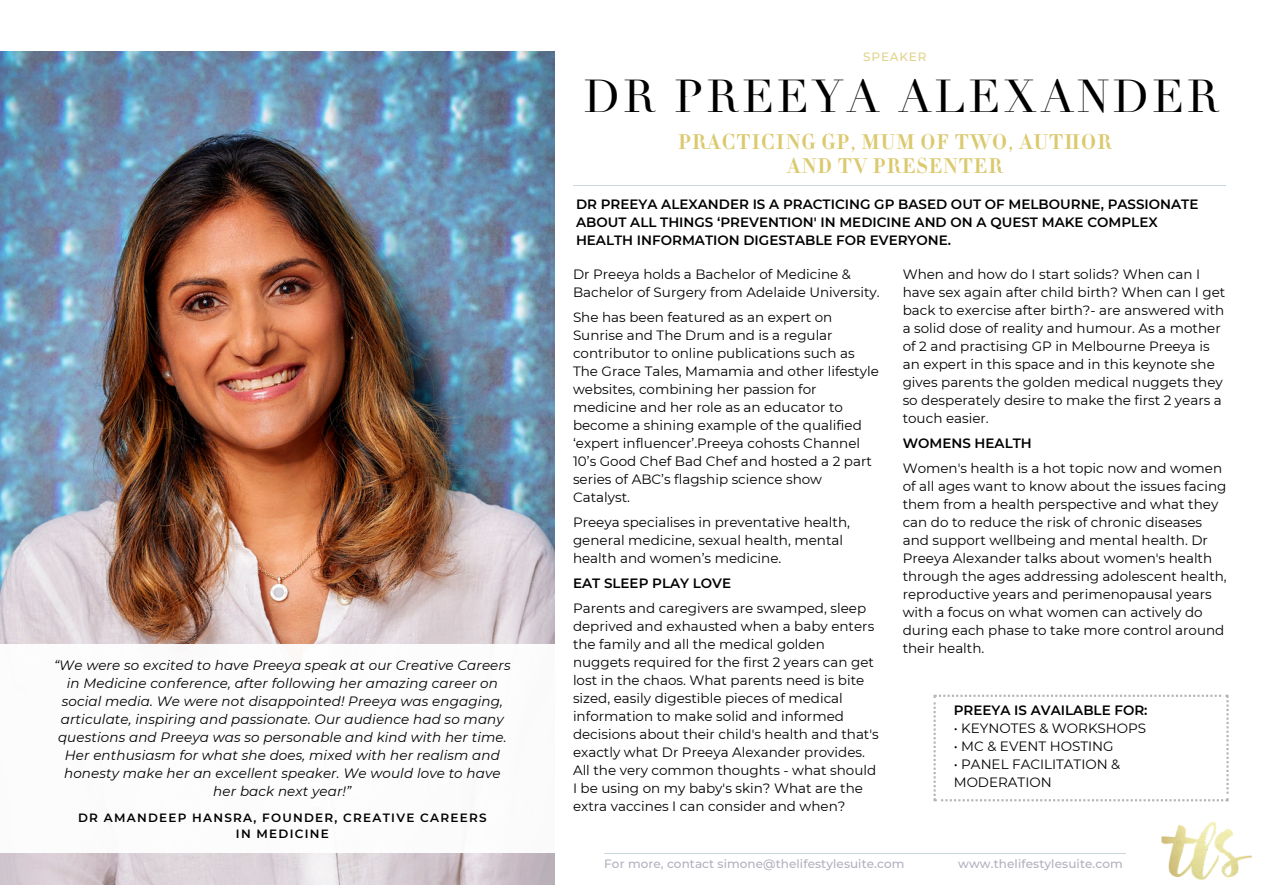
<style>
.page{position:relative;width:1263px;height:894px;background:#fff}
.page>*{position:absolute;margin:0;border:0;box-sizing:border-box;transform-origin:0 0}
.t1{font:45px "Didot";letter-spacing:.07em;color:#000}
.t2{font:21px/23.5px "Didot HTF B06 Bold";letter-spacing:.06em;color:#dbc96e;text-align:center}
.t3{font:13.5px/18px "Montserrat";color:#000}
.t4{font:italic 13.5px/18px "Montserrat";letter-spacing:.01em;color:#000;text-align:center}
.t5{font:600 13.5px/18px "Montserrat";color:#000}
.t6{font:500 12px "Montserrat";letter-spacing:.01em;color:#b0b0bf}
.t7{font:600 12px/16px "Montserrat";letter-spacing:.105em;color:#000;text-align:center}
.t8{font:500 12px "Montserrat";letter-spacing:.065em;color:#e1d289}
</style>
<div class="page">
<img style="left:0;top:51px;width:554px;height:832px">
<hr style="left:573px;top:185px;width:653px;height:1px;background:#cad6dd">
<div style="left:0;top:643px;width:584px;height:209px;background:#fff"></div>
<svg style="left:933px;top:694px;width:296px;height:29px"></svg>
<img style="left:1161px;top:821px;width:91px;height:59px">
<hr style="left:604px;top:852px;width:521px;height:1px;background:#cad6dd">
<p class="t4" style="left:54px;top:655px;width:458px">“We were so excited to have Preeya speak at our Creative Careers in Medicine conference, after following her amazing career on social media. We were not disappointed! Preeya was engaging, articulate, inspiring and passionate. Our audience had so many questions and Preeya was so personable and kind with her time.<br>Her enthusiasm for what she does, mixed with her realism and honesty make her an excellent speaker. We would love to have her back next year!”</p>
<p class="t7" style="left:78px;top:809px;width:410px">DR AMANDEEP HANSRA, FOUNDER, CREATIVE CAREERS<br>IN MEDICINE</p>
<p class="t8" style="left:863px;top:49px;width:65px">SPEAKER</p>
<h1 class="t1" style="left:584px;top:70px;width:637px">DR PREEYA ALEXANDER</h1>
<h2 class="t2" style="left:678px;top:131px;width:435px">PRACTICING GP, MUM OF TWO, AUTHOR<br>AND TV PRESENTER</h2>
<p class="t5" style="left:576px;top:195px;width:624px">DR PREEYA ALEXANDER IS A PRACTICING GP BASED OUT OF MELBOURNE, PASSIONATE<br>ABOUT ALL THINGS ‘PREVENTION' IN MEDICINE AND ON A QUEST MAKE COMPLEX<br>HEALTH INFORMATION DIGESTABLE FOR EVERYONE.</p>
<p class="t3" style="left:573px;top:265px;width:308px">Dr Preeya holds a Bachelor of Medicine &amp;<br>Bachelor of Surgery from Adelaide University.</p>
<p class="t3" style="left:573px;top:308px;width:307px">She has been featured as an expert on Sunrise and The Drum and is a regular contributor to online publications such as The Grace Tales, Mamamia and other lifestyle websites, combining her passion for medicine and her role as an educator to become a shining example of the qualified ‘expert influencer’.Preeya cohosts Channel 10’s Good Chef Bad Chef and hosted a 2 part series of ABC’s flagship science show Catalyst.</p>
<p class="t3" style="left:573px;top:513px;width:278px">Preeya specialises in preventative health, general medicine, sexual health, mental health and women’s medicine.</p>
<p class="t5" style="left:573px;top:573px;width:160px">EAT SLEEP PLAY LOVE</p>
<p class="t3" style="left:573px;top:598px;width:307px">Parents and caregivers are swamped, sleep deprived and exhausted when a baby enters the family and all the medical golden nuggets required for the first 2 years can get lost in the chaos. What parents need is bite sized, easily digestible pieces of medical information to make solid and informed decisions about their child's health and that's exactly what Dr Preeya Alexander provides.<br>All the very common thoughts - what should I be using on my baby's skin? What are the extra vaccines I can consider and when?</p>
<p class="t3" style="left:903px;top:265px;width:324px">When and how do I start solids? When can I have sex again after child birth? When can I get back to exercise after birth?- are answered with a solid dose of reality and humour. As a mother of 2 and practising GP in Melbourne Preeya is an expert in this space and in this keynote she gives parents the golden medical nuggets they so desperately desire to make the first 2 years a touch easier.</p>
<p class="t5" style="left:903px;top:434px;width:131px">WOMENS HEALTH</p>
<p class="t3" style="left:903px;top:459px;width:326px">Women's health is a hot topic now and women of all ages want to know about the issues facing them from a health perspective and what they can do to reduce the risk of chronic diseases and support wellbeing and mental health. Dr Preeya Alexander talks about women's health through the ages addressing adolescent health, reproductive years and perimenopausal years with a focus on what women can actively do during each phase to take more control around their health.</p>
<p class="t5" style="left:954px;top:701px;width:195px">PREEYA IS AVAILABLE FOR:</p>
<p class="t3" style="left:954px;top:719px;width:194px">• KEYNOTES &amp; WORKSHOPS</p>
<p class="t3" style="left:954px;top:737px;width:161px">• MC &amp; EVENT HOSTING</p>
<p class="t3" style="left:954px;top:755px;width:168px">• PANEL FACILITATION &amp;<br>MODERATION</p>
<p class="t6" style="left:604px;top:856px;width:302px">For more, contact simone@thelifestylesuite.com</p>
<p class="t6" style="left:958px;top:856px;width:166px">www.thelifestylesuite.com</p>
</div>
